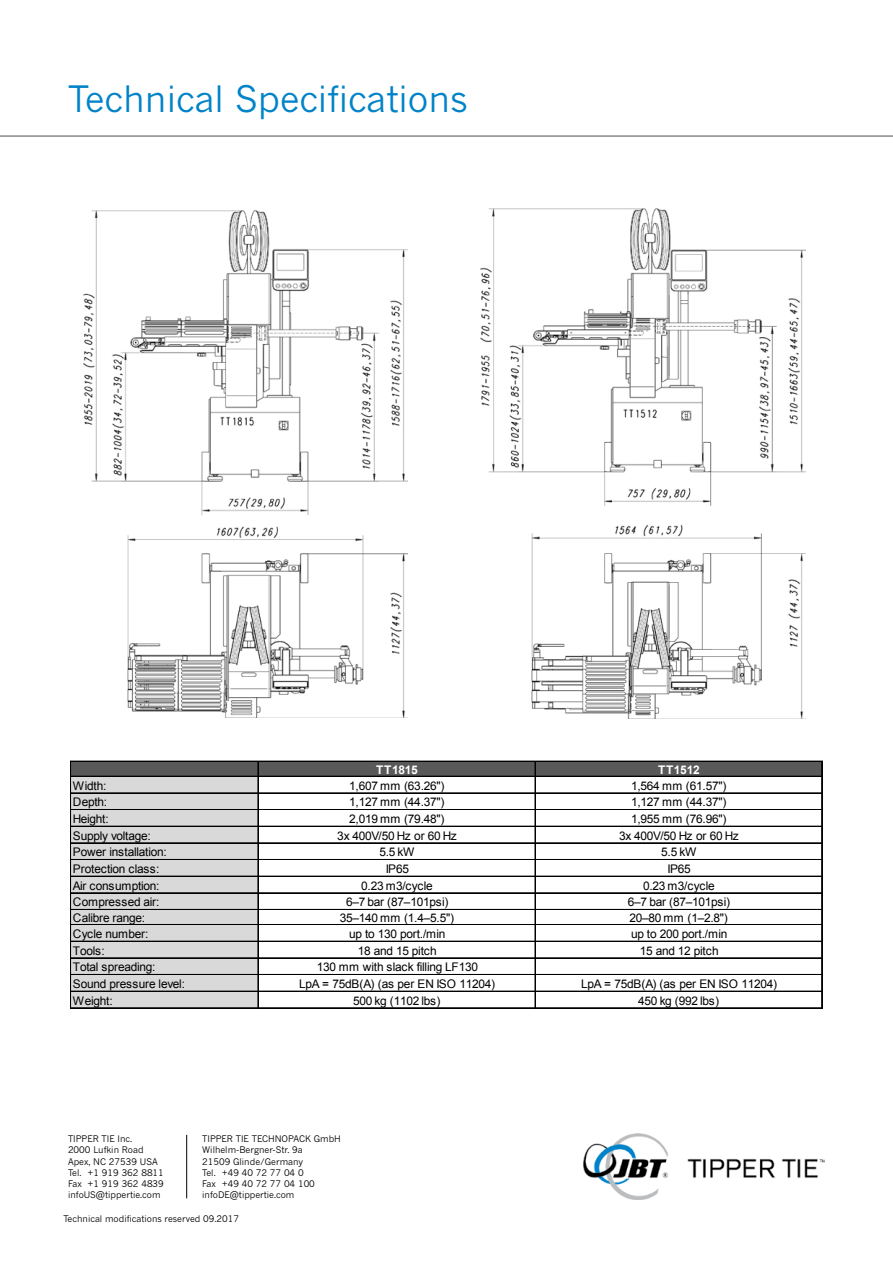
<style>
.page{position:relative;width:893px;height:1263px;background:#fff}
.page>*{position:absolute;margin:0;border:0;box-sizing:border-box;transform-origin:0 0}
.Hauptitel{font:36px "News Gothic MT Pro";color:#0083c8}
.t1{font:11.85px "Arial";letter-spacing:-.025em;color:#000}
.t2{font:11.85px "Arial";letter-spacing:.005em;color:#000}
.t3{font:700 11.85px "Arial";letter-spacing:-.025em;color:#fff}
.t4{font:9px "News Gothic MT Pro";color:#000}
</style>
<div class="page">
<hr style="left:0;top:135px;width:893px;height:2px;background:#87888a">
<img style="left:84px;top:210px;width:323px;height:508px">
<img style="left:480px;top:208px;width:326px;height:510px">
<img style="left:584px;top:1134px;width:241px;height:65px">
<hr style="left:186px;top:1135px;width:1px;height:63px;background:#000">
<div style="left:71px;top:762px;width:751px;height:15px;background:#595959"></div>
<div style="left:71px;top:776px;width:188px;height:34px;background:#d9d9d9"></div>
<div style="left:71px;top:809px;width:188px;height:199px;background:#d9d9d9"></div>
<hr style="left:70px;top:761px;width:1px;height:247px;background:#000">
<hr style="left:71px;top:761px;width:1px;height:247px;background:#000">
<hr style="left:258px;top:762px;width:1px;height:246px;background:#000">
<hr style="left:535px;top:762px;width:1px;height:246px;background:#000">
<hr style="left:821px;top:762px;width:1px;height:246px;background:#000">
<hr style="left:822px;top:762px;width:1px;height:246px;background:#000">
<hr style="left:71px;top:761px;width:751px;height:1px;background:#000">
<hr style="left:71px;top:776px;width:751px;height:1px;background:#000">
<hr style="left:71px;top:792px;width:751px;height:1px;background:#000">
<hr style="left:71px;top:793px;width:751px;height:1px;background:#000">
<hr style="left:71px;top:809px;width:751px;height:1px;background:#000">
<hr style="left:71px;top:826px;width:751px;height:1px;background:#000">
<hr style="left:71px;top:842px;width:751px;height:1px;background:#000">
<hr style="left:71px;top:843px;width:751px;height:1px;background:#000">
<hr style="left:71px;top:859px;width:751px;height:1px;background:#000">
<hr style="left:71px;top:876px;width:751px;height:1px;background:#000">
<hr style="left:71px;top:892px;width:751px;height:1px;background:#000">
<hr style="left:71px;top:893px;width:751px;height:1px;background:#000">
<hr style="left:71px;top:909px;width:751px;height:1px;background:#000">
<hr style="left:71px;top:924px;width:751px;height:1px;background:#000">
<hr style="left:71px;top:941px;width:751px;height:1px;background:#000">
<hr style="left:71px;top:957px;width:751px;height:1px;background:#000">
<hr style="left:71px;top:958px;width:751px;height:1px;background:#000">
<hr style="left:71px;top:974px;width:751px;height:1px;background:#000">
<hr style="left:71px;top:991px;width:751px;height:1px;background:#000">
<hr style="left:71px;top:1007px;width:751px;height:1px;background:#000">
<hr style="left:71px;top:1008px;width:751px;height:1px;background:#000">
<p class="Hauptitel" style="left:68px;top:77px;width:401px">Technical Specifications</p>
<p class="t3" style="left:376px;top:762px;width:43px">TT1815</p>
<p class="t3" style="left:658px;top:762px;width:43px">TT1512</p>
<p class="t1" style="left:73px;top:778px;width:35px">Width:</p>
<p class="t1" style="left:349px;top:778px;width:97px">1,607 mm (63.26")</p>
<p class="t1" style="left:631px;top:778px;width:97px">1,564 mm (61.57")</p>
<p class="t1" style="left:73px;top:794px;width:36px">Depth:</p>
<p class="t1" style="left:349px;top:794px;width:97px">1,127 mm (44.37")</p>
<p class="t1" style="left:631px;top:794px;width:97px">1,127 mm (44.37")</p>
<p class="t1" style="left:73px;top:811px;width:37px">Height:</p>
<p class="t1" style="left:349px;top:811px;width:97px">2,019 mm (79.48")</p>
<p class="t1" style="left:631px;top:811px;width:97px">1,955 mm (76.96")</p>
<p class="t1" style="left:73px;top:828px;width:79px">Supply voltage:</p>
<p class="t1" style="left:337px;top:828px;width:121px">3x 400V/50 Hz or 60 Hz</p>
<p class="t1" style="left:619px;top:828px;width:121px">3x 400V/50 Hz or 60 Hz</p>
<p class="t1" style="left:73px;top:844px;width:95px">Power installation:</p>
<p class="t1" style="left:379px;top:844px;width:37px">5.5 kW</p>
<p class="t1" style="left:661px;top:844px;width:37px">5.5 kW</p>
<p class="t1" style="left:73px;top:861px;width:88px">Protection class:</p>
<p class="t1" style="left:386px;top:861px;width:25px">IP65</p>
<p class="t1" style="left:668px;top:861px;width:25px">IP65</p>
<p class="t1" style="left:73px;top:878px;width:88px">Air consumption:</p>
<p class="t2" style="left:361px;top:878px;width:73px">0.23 m3/cycle</p>
<p class="t2" style="left:643px;top:878px;width:73px">0.23 m3/cycle</p>
<p class="t1" style="left:73px;top:894px;width:88px">Compressed air:</p>
<p class="t1" style="left:346px;top:894px;width:104px">6–7 bar (87–101psi)</p>
<p class="t1" style="left:628px;top:894px;width:104px">6–7 bar (87–101psi)</p>
<p class="t1" style="left:73px;top:910px;width:74px">Calibre range:</p>
<p class="t1" style="left:340px;top:910px;width:116px">35–140 mm (1.4–5.5")</p>
<p class="t1" style="left:629px;top:910px;width:100px">20–80 mm (1–2.8")</p>
<p class="t1" style="left:73px;top:926px;width:77px">Cycle number:</p>
<p class="t1" style="left:349px;top:926px;width:98px">up to 130 port./min</p>
<p class="t1" style="left:631px;top:926px;width:98px">up to 200 port./min</p>
<p class="t1" style="left:73px;top:943px;width:33px">Tools:</p>
<p class="t1" style="left:358px;top:943px;width:80px">18 and 15 pitch</p>
<p class="t1" style="left:640px;top:943px;width:80px">15 and 12 pitch</p>
<p class="t1" style="left:73px;top:959px;width:84px">Total spreading:</p>
<p class="t1" style="left:317px;top:959px;width:163px">130 mm with slack filling LF130</p>
<p class="t1" style="left:73px;top:976px;width:114px">Sound pressure level:</p>
<p class="t1" style="left:299px;top:976px;width:198px">LpA = 75dB(A) (as per EN ISO 11204)</p>
<p class="t1" style="left:581px;top:976px;width:198px">LpA = 75dB(A) (as per EN ISO 11204)</p>
<p class="t1" style="left:73px;top:993px;width:41px">Weight:</p>
<p class="t1" style="left:353px;top:993px;width:89px">500 kg (1102 lbs)</p>
<p class="t1" style="left:638px;top:993px;width:82px">450 kg (992 lbs)</p>
<p class="t4" style="left:68px;top:1133px;width:66px">TIPPER TIE Inc.</p>
<p class="t4" style="left:68px;top:1144px;width:77px">2000 Lufkin Road</p>
<p class="t4" style="left:68px;top:1156px;width:91px">Apex, NC 27539 USA</p>
<p class="t4" style="left:68px;top:1167px;width:97px">Tel. +1 919 362 8811</p>
<p class="t4" style="left:68px;top:1178px;width:97px">Fax +1 919 362 4839</p>
<p class="t4" style="left:68px;top:1189px;width:94px">infoUS@tippertie.com</p>
<p class="t4" style="left:202px;top:1133px;width:140px">TIPPER TIE TECHNOPACK GmbH</p>
<p class="t4" style="left:202px;top:1144px;width:102px">Wilhelm-Bergner-Str. 9a</p>
<p class="t4" style="left:202px;top:1156px;width:103px">21509 Glinde/Germany</p>
<p class="t4" style="left:202px;top:1167px;width:103px">Tel. +49 40 72 77 04 0</p>
<p class="t4" style="left:202px;top:1178px;width:114px">Fax +49 40 72 77 04 100</p>
<p class="t4" style="left:202px;top:1189px;width:94px">infoDE@tippertie.com</p>
<p class="t4" style="left:63px;top:1213px;width:177px">Technical modifications reserved 09.2017</p>
</div>
